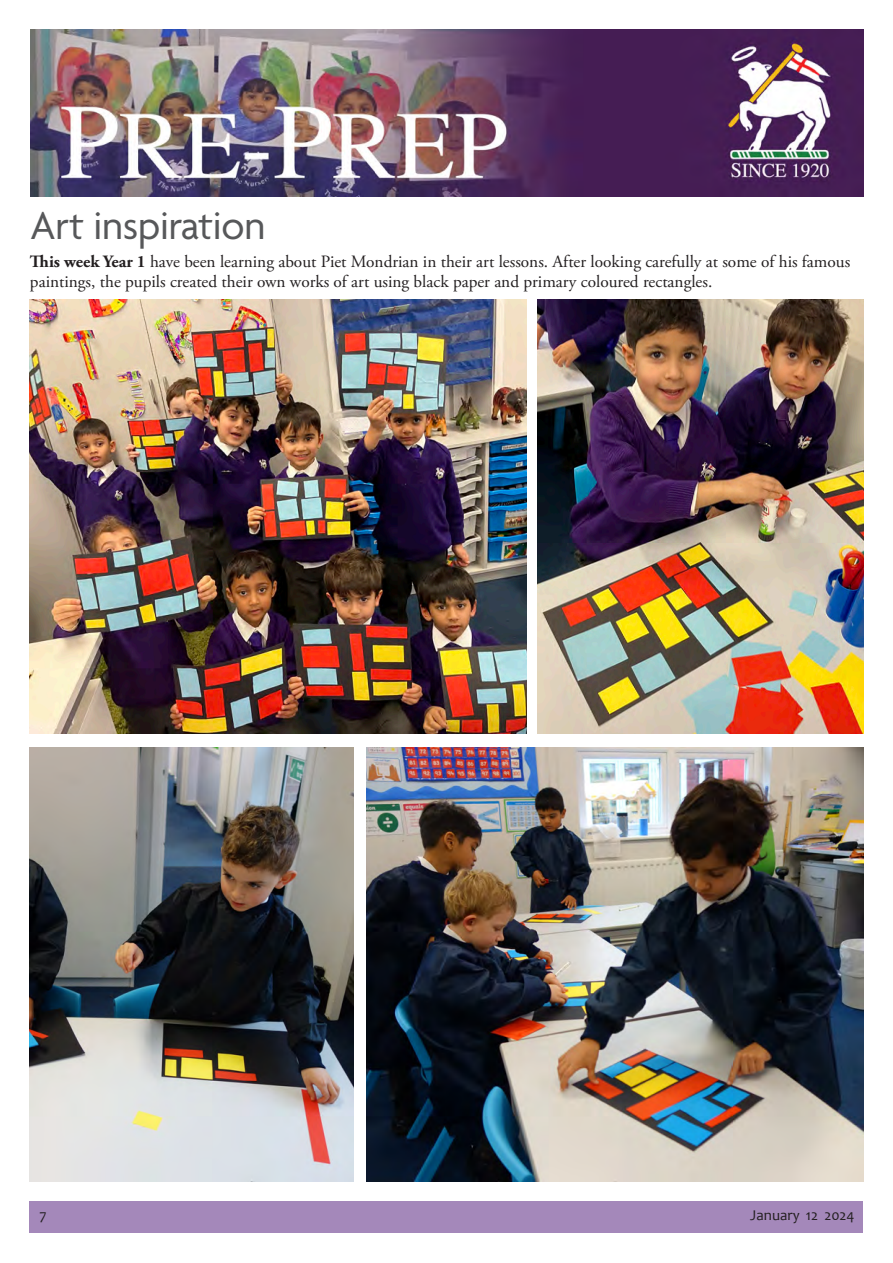
<style>
.page{position:relative;width:893px;height:1263px;background:#fff}
.page>*{position:absolute;margin:0;border:0;box-sizing:border-box;transform-origin:0 0}
.t1{font:42px "Agenda";letter-spacing:-.005em;color:#57585a}
.t2{font:17.25px/20.7px "Adobe Garamond Pro";color:#231f20}
.t3{font:15px "Candara";color:#231f20}
.s1{font-weight:700}
</style>
<div class="page">
<div style="left:30px;top:1201px;width:833px;height:32px;background:#a488ba"></div>
<img style="left:30px;top:299px;width:496px;height:434px">
<img style="left:537px;top:299px;width:326px;height:434px">
<img style="left:366px;top:747px;width:497px;height:434px">
<img style="left:30px;top:747px;width:323px;height:434px">
<img style="left:30px;top:30px;width:834px;height:166px">
<p class="t1" style="left:30px;top:203px;width:237px">Art inspiration</p>
<p class="t2" style="left:30px;top:251px;width:822px"><span class="s1">This week Year 1</span> have been learning about Piet Mondrian in their art lessons. After looking carefully at some of his famous paintings, the pupils created their own works of art using black paper and primary coloured rectangles.</p>
<p class="t3" style="left:39px;top:1205px;width:9px">7</p>
<p class="t3" style="left:750px;top:1205px;width:106px">January 12 2024</p>
</div>
